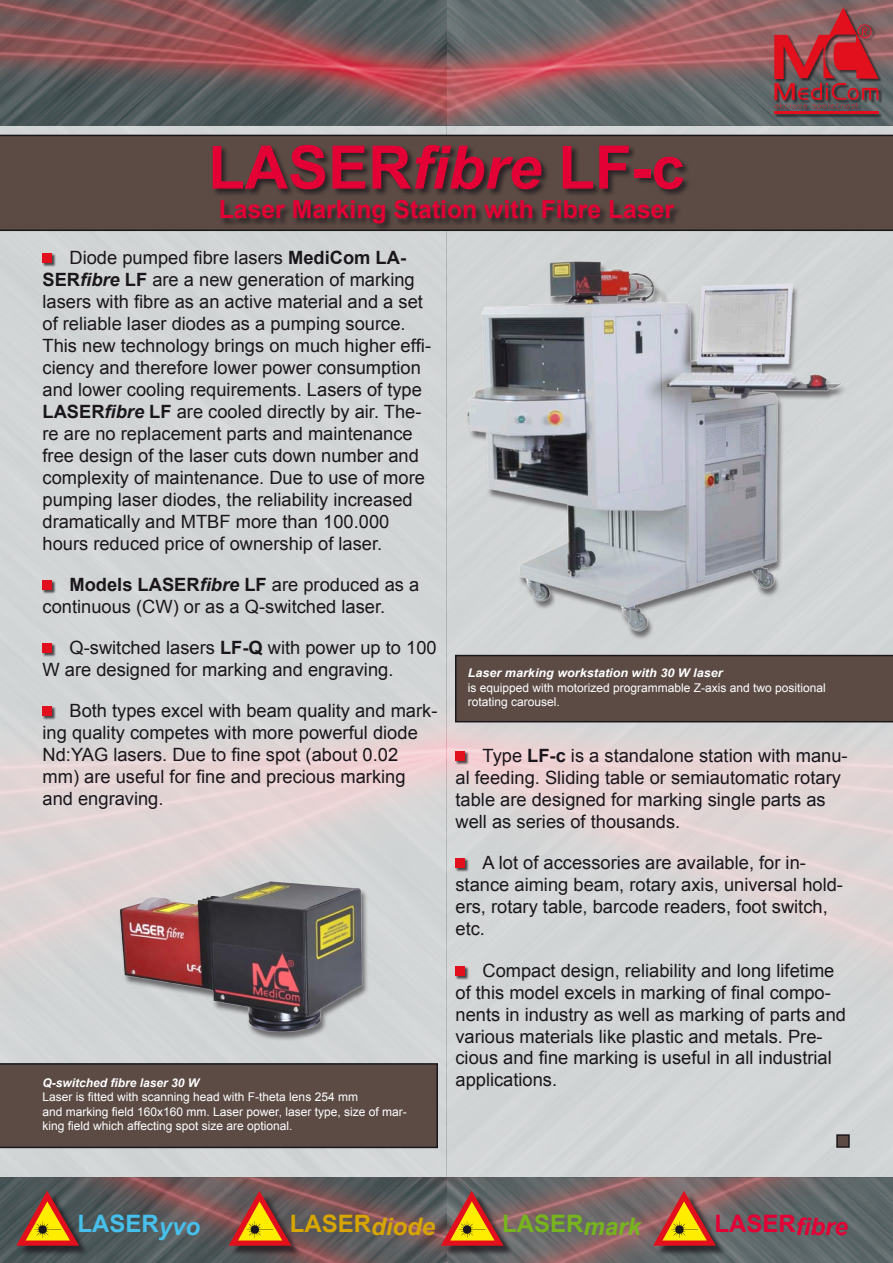
<style>
.page{position:relative;width:893px;height:1263px;background:#fff}
.page>*{position:absolute;margin:0;border:0;box-sizing:border-box;transform-origin:0 0}
.t1{font:700 60px "Arial";color:#e20034}
.t2{font:700 24.75px "Arial";color:#e20034}
.t3{font:700 24px "Arial";color:#d7a600}
.t4{font:700 24px "Arial";color:#e20034}
.t5{font:700 24px "Arial";color:#77b41e}
.t6{font:700 24px "Arial";color:#47c0eb}
.t7{font:18.3px/21.9px "Arial";color:#1a171c}
.t8{font:12px/14.4px "Arial";color:#fff}
.t9{font:italic 700 12px "Arial";color:#fff;scale:1.05 1}
.t10{font:italic 700 12px "Arial";color:#fff}
.s1{font-style:italic}
.s2{font-weight:700}
.s3{font-weight:700;font-style:italic}
</style>
<div class="page">
<img style="left:0;top:0;width:893px;height:1263px">
<div style="left:774px;top:8px;width:109px;height:110px;background:#1a171c;opacity:.75"></div>
<hr style="left:774px;top:112px;width:104px;height:2px;background:#e2101d">
<svg style="left:774px;top:7px;width:104px;height:104px;background:#95444a"></svg>
<div style="left:19px;top:1193px;width:70px;height:63px;background:#1a171c;opacity:.75"></div>
<svg style="left:16px;top:1191px;width:63px;height:55px;background:#966332"></svg>
<div style="left:231px;top:1193px;width:71px;height:63px;background:#1a171c;opacity:.75"></div>
<svg style="left:229px;top:1191px;width:62px;height:55px;background:#a56431"></svg>
<div style="left:443px;top:1193px;width:71px;height:63px;background:#1a171c;opacity:.75"></div>
<svg style="left:441px;top:1191px;width:63px;height:55px;background:#a56b39"></svg>
<div style="left:655px;top:1193px;width:71px;height:63px;background:#1a171c;opacity:.75"></div>
<svg style="left:653px;top:1191px;width:63px;height:55px;background:#b26d3b"></svg>
<div style="left:0;top:135px;width:893px;height:96px;background:#5c4b44"></div>
<div style="left:837px;top:1135px;width:12px;height:12px;background:#5c4b44"></div>
<div style="left:836px;top:1134px;width:14px;height:14px;border:2px solid #1a171c"></div>
<div style="left:43px;top:253px;width:14px;height:14px;background:#1a171c;opacity:.75"></div>
<div style="left:43px;top:253px;width:9px;height:10px;background:#e2101d"></div>
<div style="left:43px;top:580px;width:14px;height:14px;background:#1a171c;opacity:.75"></div>
<div style="left:43px;top:580px;width:9px;height:10px;background:#e2101d"></div>
<div style="left:43px;top:643px;width:14px;height:14px;background:#1a171c;opacity:.75"></div>
<div style="left:43px;top:643px;width:9px;height:10px;background:#e2101d"></div>
<div style="left:43px;top:707px;width:14px;height:14px;background:#1a171c;opacity:.75"></div>
<div style="left:43px;top:706px;width:9px;height:10px;background:#e2101d"></div>
<div style="left:456px;top:751px;width:14px;height:14px;background:#1a171c;opacity:.75"></div>
<div style="left:455px;top:751px;width:10px;height:10px;background:#e2101d"></div>
<div style="left:456px;top:858px;width:14px;height:15px;background:#1a171c;opacity:.75"></div>
<div style="left:455px;top:858px;width:10px;height:10px;background:#e2101d"></div>
<div style="left:456px;top:966px;width:14px;height:14px;background:#1a171c;opacity:.75"></div>
<div style="left:455px;top:966px;width:10px;height:9px;background:#e2101d"></div>
<div style="left:455px;top:655px;width:438px;height:67px;background:#5c4b44"></div>
<img style="left:455px;top:254px;width:396px;height:388px">
<div style="left:0;top:1063px;width:438px;height:85px;background:#5c4b44"></div>
<img style="left:107px;top:868px;width:267px;height:184px">
<div style="left:212px;top:145px;width:480px;height:87px;background:#1a171c;opacity:.75"></div>
<h1 class="t1" style="left:208px;top:127px;width:478px">LASER<span class="s1">fibre</span> LF-c</h1>
<h2 class="t2" style="left:219px;top:193px;width:457px">Laser Marking Station with Fibre Laser</h2>
<p class="t7" style="left:43px;top:247px;width:390px;text-indent:27px">Diode pumped fibre lasers <span class="s2">MediCom LA-SER</span><span class="s3">fibre</span> <span class="s2">LF</span> are a new generation of marking lasers with fibre as an active material and a set of reliable laser diodes as a pumping source.<br>This new technology brings on much higher effi&shy;ciency and therefore lower power consumption and lower cooling requirements. Lasers of type <span class="s2">LASER</span><span class="s3">fibre</span> <span class="s2">LF</span> are cooled directly by air. The&shy;re are no replacement parts and maintenance free design of the laser cuts down number and complexity of maintenance. Due to use of more pumping laser diodes, the reliability increased dramatically and MTBF more than 100.000 hours reduced price of ownership of laser.</p>
<p class="t7" style="left:43px;top:574px;width:378px;text-indent:27px"><span class="s2">Models LASER</span><span class="s3">fibre</span> <span class="s2">LF</span> are produced as a continuous (CW) or as a Q-switched laser.</p>
<p class="t7" style="left:43px;top:637px;width:396px;text-indent:27px">Q-switched lasers <span class="s2">LF-Q</span> with power up to 100<br>W are designed for marking and engraving.</p>
<p class="t7" style="left:43px;top:700px;width:396px;text-indent:27px">Both types excel with beam quality and mark&shy;ing quality competes with more powerful diode Nd:YAG lasers. Due to fine spot (about 0.02 mm) are useful for fine and precious marking and engraving.</p>
<p class="t10" style="left:43px;top:1075px;width:158px">Q-switched fibre laser 30 W</p>
<p class="t8" style="left:43px;top:1090px;width:366px">Laser is fitted with scanning head with F-theta lens 254 mm<br>and marking field 160x160 mm. Laser power, laser type, size of mar&shy;king field which affecting spot size are optional.</p>
<p class="t9" style="left:468px;top:665px;width:244px">Laser marking workstation with 30 W laser</p>
<p class="t8" style="left:468px;top:680px;width:360px">is equipped with motorized programmable Z-axis and two positional rotating carousel.</p>
<p class="t7" style="left:455px;top:745px;width:394px;text-indent:27px">Type <span class="s2">LF-c</span> is a standalone station with manu&shy;al feeding. Sliding table or semiautomatic rotary table are designed for marking single parts as well as series of thousands.</p>
<p class="t7" style="left:455px;top:852px;width:389px;text-indent:27px">A lot of accessories are available, for in&shy;stance aiming beam, rotary axis, universal hold&shy;ers, rotary table, barcode readers, foot switch, etc.</p>
<p class="t7" style="left:455px;top:959px;width:392px;text-indent:27px">Compact design, reliability and long lifetime of this model excels in marking of final compo&shy;nents in industry as well as marking of parts and various materials like plastic and metals. Pre&shy;cious and fine marking is useful in all industrial applications.</p>
<h3 class="t6" style="left:78px;top:1207px;width:124px">LASER<span class="s1">yvo</span></h3>
<h3 class="t3" style="left:290px;top:1207px;width:147px">LASER<span class="s1">diode</span></h3>
<h3 class="t5" style="left:502px;top:1207px;width:140px">LASER<span class="s1">mark</span></h3>
<h3 class="t4" style="left:714px;top:1207px;width:135px">LASER<span class="s1">fibre</span></h3>
</div>
